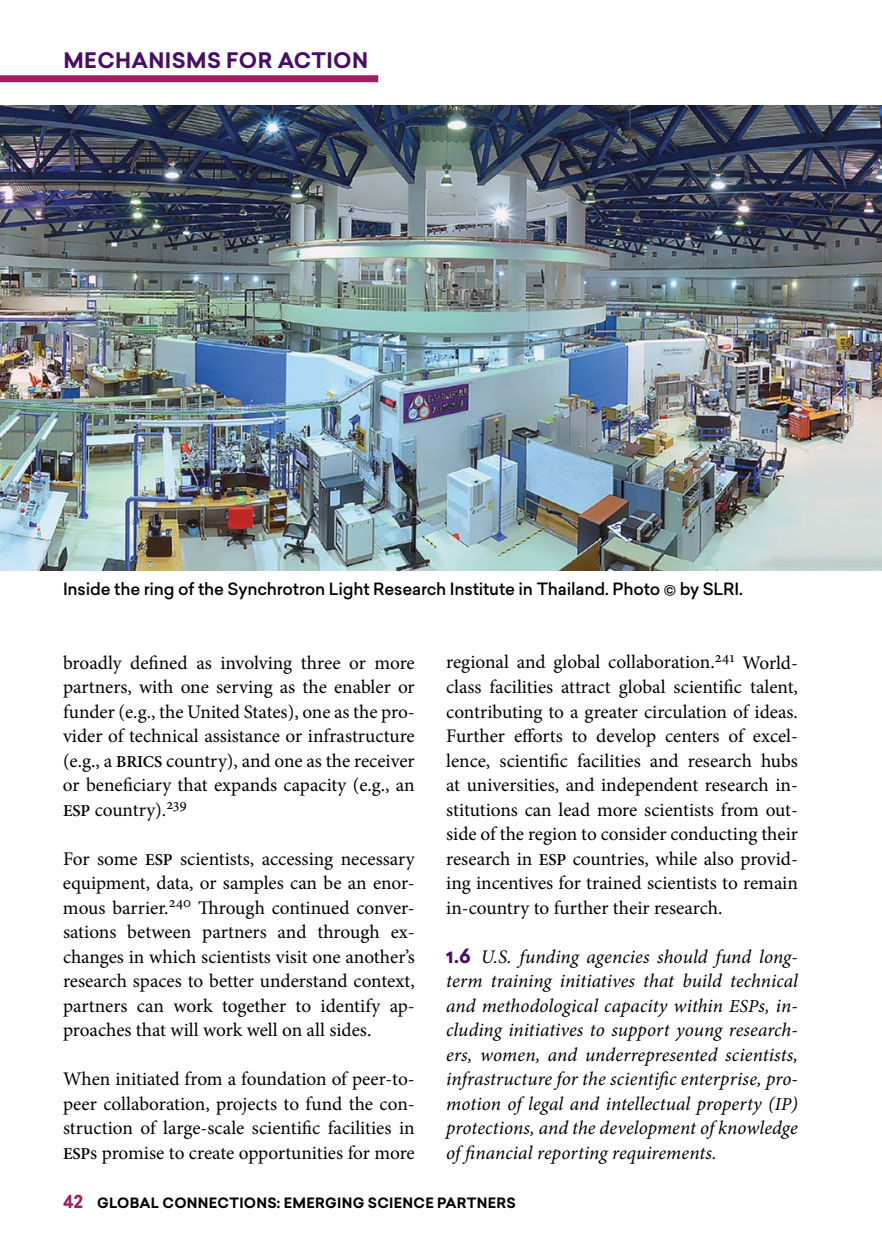
<style>
.page{position:relative;width:882px;height:1260px;background:#fff}
.page>*{position:absolute;margin:0;border:0;box-sizing:border-box;transform-origin:0 0}
.t1{font:700 21px "Sailec";letter-spacing:.02em;color:#480d67}
.t2{font:19.25px/24.5px "Minion Pro";color:#000;text-align:justify}
.t3{font:italic 19.25px/24.5px "Minion Pro";color:#000;text-align:justify}
.t4{font:500 16.62px "Sailec";letter-spacing:-.01em;color:#000}
.t5{font:700 14px "Sailec";letter-spacing:.02em;color:#000}
.s1{font-size:21px}
.s2{font-weight:600;font-size:16.62px}
.s3{font-family:"Sailec";font-weight:700;font-style:normal;color:#480d67}
.s4{font-size:18.38px}
.s5{font-size:17.5px;color:#9d1e65}
</style>
<div class="page">
<img style="left:0;top:105px;width:882px;height:465px">
<div style="left:0;top:75px;width:378px;height:7px;background:#9d1e65"></div>
<p class="t1" style="left:63px;top:46px;width:306px">MECHANISMS FOR ACTION</p>
<p class="t4" style="left:63px;top:577px;width:681px">Inside the ring of the Synchrotron Light Research Institute in Thailand. Photo <span class="s1">©</span> by SLRI.</p>
<p class="t2" style="left:63px;top:650px;width:353px">broadly defined as involving three or more partners, with one serving as the enabler or funder (e.g., the United States), one as the pro&shy;vider of technical assistance or infrastructure (e.g., a <span class="s2">BRICS</span> country), and one as the receiver or beneficiary that expands capacity (e.g., an <span class="s2">ESP</span> country).<sup>239</sup></p>
<p class="t2" style="left:63px;top:846px;width:353px">For some <span class="s2">ESP</span> scientists, accessing necessary equipment, data, or samples can be an enor&shy;mous barrier.<sup>240</sup> Through continued conver&shy;sations between partners and through ex&shy;changes in which scientists visit one another’s research spaces to better understand context, partners can work together to identify ap&shy;proaches that will work well on all sides.</p>
<p class="t2" style="left:63px;top:1067px;width:353px">When initiated from a foundation of peer-to&shy;peer collaboration, projects to fund the con&shy;struction of large-scale scientific facilities in <span class="s2">ESP</span>s promise to create opportunities for more</p>
<p class="t2" style="left:446px;top:650px;width:353px">regional and global collaboration.<sup>241</sup> World&shy;class facilities attract global scientific talent, contributing to a greater circulation of ideas.<br>Further efforts to develop centers of excel&shy;lence, scientific facilities and research hubs at universities, and independent research in&shy;stitutions can lead more scientists from out&shy;side of the region to consider conducting their research in <span class="s2">ESP</span> countries, while also provid&shy;ing incentives for trained scientists to remain in-country to further their research.</p>
<p class="t3" style="left:446px;top:944px;width:353px"><span class="s3">1.6</span> U.S. funding agencies should fund long&shy;term training initiatives that build technical and methodological capacity within <span class="s4">ESP</span>s, in&shy;cluding initiatives to support young research&shy;ers, women, and underrepresented scientists, infrastructure for the scientific enterprise, pro&shy;motion of legal and intellectual property (<span class="s4">IP</span>) protections, and the development of knowledge of financial reporting requirements.</p>
<p class="t5" style="left:63px;top:1192px;width:454px"><span class="s5">42</span> GLOBAL CONNECTIONS: EMERGING SCIENCE PARTNERS</p>
</div>
